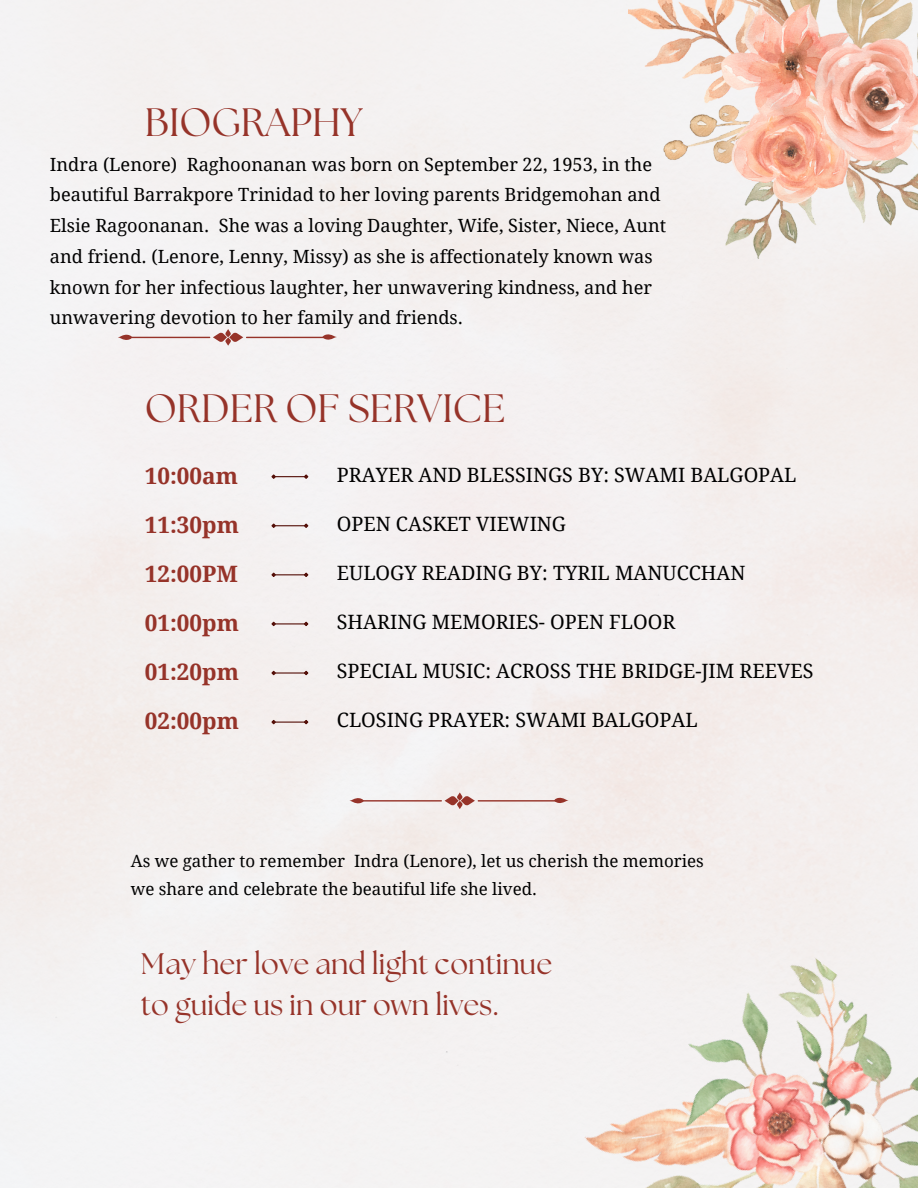
<style>
.page{position:relative;width:918px;height:1188px;background:#fff}
.page>*{position:absolute;margin:0;border:0;box-sizing:border-box;transform-origin:0 0}
.t1{font:39.45px "The Seasons";color:#963329}
.t2{font:29.7px/41.2px "The Seasons";color:#963329}
.t3{font:700 22.5px "Droid Serif";color:#963329}
.t4{font:19.8px "Droid Serif";color:#000}
.t5{font:18.15px/30.8px "Droid Serif";color:#000}
.t6{font:16.95px "Droid Serif";color:#000}
</style>
<div class="page">
<img style="left:629px;top:0;width:289px;height:258px">
<svg style="left:270px;top:473px;width:39px;height:7px"></svg>
<svg style="left:270px;top:522px;width:39px;height:7px"></svg>
<svg style="left:270px;top:572px;width:39px;height:6px"></svg>
<svg style="left:270px;top:621px;width:39px;height:6px"></svg>
<hr style="left:275px;top:672px;width:29px;height:2px;background:#540f08">
<svg style="left:270px;top:670px;width:7px;height:6px"></svg>
<svg style="left:303px;top:670px;width:6px;height:6px"></svg>
<svg style="left:270px;top:719px;width:39px;height:6px"></svg>
<img style="left:553px;top:913px;width:365px;height:275px">
<svg style="left:445px;top:792px;width:30px;height:17px"></svg>
<hr style="left:358px;top:800px;width:84px;height:2px;background:#963329">
<hr style="left:478px;top:800px;width:83px;height:2px;background:#963329">
<svg style="left:349px;top:798px;width:15px;height:6px"></svg>
<svg style="left:554px;top:797px;width:15px;height:7px"></svg>
<svg style="left:213px;top:329px;width:30px;height:17px"></svg>
<hr style="left:127px;top:337px;width:83px;height:1px;background:#963329">
<hr style="left:246px;top:337px;width:84px;height:1px;background:#963329">
<svg style="left:118px;top:334px;width:14px;height:7px"></svg>
<svg style="left:322px;top:334px;width:15px;height:6px"></svg>
<p class="t1" style="left:145px;top:105px;width:219px">BIOGRAPHY</p>
<p class="t5" style="left:50px;top:149px;width:618px">Indra (Lenore) Raghoonanan was born on September 22, 1953, in the beautiful Barrakpore Trinidad to her loving parents Bridgemohan and Elsie Ragoonanan. She was a loving Daughter, Wife, Sister, Niece, Aunt and friend. (Lenore, Lenny, Missy) as she is affectionately known was known for her infectious laughter, her unwavering kindness, and her unwavering devotion to her family and friends.</p>
<p class="t1" style="left:145px;top:390px;width:362px">ORDER OF SERVICE</p>
<h1 class="t3" style="left:145px;top:463px;width:95px">10:00am</h1>
<p class="t3" style="left:145px;top:512px;width:96px">11:30pm</p>
<p class="t3" style="left:145px;top:561px;width:95px">12:00PM</p>
<p class="t3" style="left:145px;top:610px;width:96px">01:00pm</p>
<p class="t3" style="left:145px;top:659px;width:96px">01:20pm</p>
<p class="t3" style="left:145px;top:708px;width:96px">02:00pm</p>
<p class="t4" style="left:337px;top:464px;width:461px">PRAYER AND BLESSINGS BY: SWAMI BALGOPAL</p>
<p class="t4" style="left:337px;top:513px;width:231px">OPEN CASKET VIEWING</p>
<p class="t4" style="left:337px;top:562px;width:410px">EULOGY READING BY: TYRIL MANUCCHAN</p>
<p class="t4" style="left:337px;top:611px;width:340px">SHARING MEMORIES- OPEN FLOOR</p>
<p class="t4" style="left:337px;top:660px;width:478px">SPECIAL MUSIC: ACROSS THE BRIDGE-JIM REEVES</p>
<p class="t4" style="left:337px;top:709px;width:362px">CLOSING PRAYER: SWAMI BALGOPAL</p>
<h6 class="t6" style="left:131px;top:851px;width:575px">As we gather to remember Indra (Lenore), let us cherish the memories</h6>
<p class="t6" style="left:131px;top:880px;width:408px">we share and celebrate the beautiful life she lived.</p>
<h1 class="t2" style="left:141px;top:945px;width:413px">May her love and light continue to guide us in our own lives.</h1>
</div>
